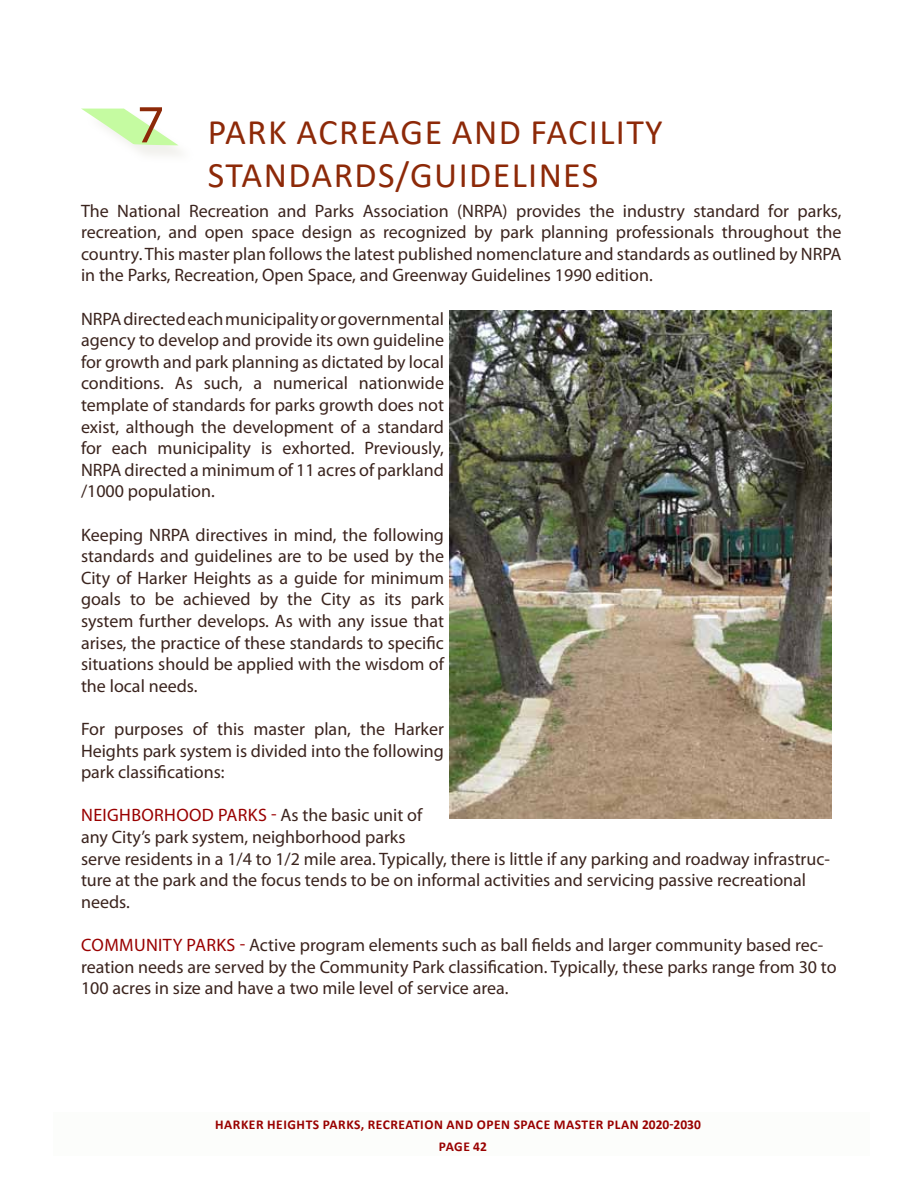
<style>
.page{position:relative;width:918px;height:1188px;background:#fff}
.page>*{position:absolute;margin:0;border:0;box-sizing:border-box;transform-origin:0 0}
.t1{font:54px "Myriad Pro";color:#8d2908}
.t2{font:36px/43.2px "Calibri";letter-spacing:.04em;color:#8d2908}
.t3{font:18px/21.6px "Myriad Pro";color:#3b241e}
.t4{font:700 13.5px "Calibri";letter-spacing:.04em;color:#990100}
.t5{font:700 13.5px "Calibri";color:#990100}
.s1{color:#990100}
</style>
<div class="page">
<div style="left:53px;top:1112px;width:816px;height:44px;background:#fcfdfb"></div>
<div style="left:85px;top:111px;width:111px;height:53px;background:#d1cfc2;opacity:.75"></div>
<svg style="left:82px;top:109px;width:97px;height:36px"></svg>
<img style="left:450px;top:310px;width:381px;height:508px">
<h1 class="t1" style="left:137px;top:91px;width:29px">7</h1>
<h2 class="t2" style="left:208px;top:110px;width:457px">PARK ACREAGE AND FACILITY<br>STANDARDS/GUIDELINES</h2>
<p class="t3" style="left:81px;top:199px;width:392px">The National Recreation and Parks Association (NRPA</p>
<p class="t3" style="left:81px;top:199px;width:762px;text-indent:422px">) provides the industry standard for parks, recreation, and open space design as recognized by park planning professionals throughout the country. This master plan follows the latest published nomenclature and standards as outlined by NRPA<br>in the Parks, Recreation, Open Space, and Greenway Guidelines 1990 edition.</p>
<p class="t3" style="left:81px;top:307px;width:11px">NRPA</p>
<p class="t3" style="left:81px;top:307px;width:365px;text-align:justify;text-indent:42px">directed each municipality or governmental agency to develop and provide its own guideline for growth and park planning as dictated by local conditions. As such, a numerical nationwide template of standards for parks growth does not exist, although the development of a standard for each municipality is exhorted. Previously, NRPA</p>
<p class="t3" style="left:81px;top:459px;width:364px;text-indent:44px">directed a minimum of 11 acres of parkland /1000 population.</p>
<p class="t3" style="left:81px;top:523px;width:79px">Keeping NRPA</p>
<p class="t3" style="left:81px;top:523px;width:365px;text-align:justify;text-indent:115px">directives in mind, the following standards and guidelines are to be used by the City of Harker Heights as a guide for minimum goals to be achieved by the City as its park system further develops. As with any issue that arises, the practice of these standards to specific situations should be applied with the wisdom of the local needs.</p>
<p class="t3" style="left:81px;top:718px;width:364px;text-align:justify">For purposes of this master plan, the Harker Heights park system is divided into the following park classifications:</p>
<p class="t3" style="left:81px;top:804px;width:751px"><span class="s1">Neighborhood Parks -</span> As the basic unit of<br>any City’s park system, neighborhood parks<br>serve residents in a 1/4 to 1/2 mile area. Typically, there is little if any parking and roadway infrastruc&shy;ture at the park and the focus tends to be on informal activities and servicing passive recreational needs.</p>
<p class="t3" style="left:81px;top:934px;width:757px"><span class="s1">Community Parks -</span> Active program elements such as ball fields and larger community based rec&shy;reation needs are served by the Community Park classification. Typically, these parks range from 30 to<br>100 acres in size and have a two mile level of service area.</p>
<p class="t4" style="left:215px;top:1115px;width:360px">HARKER HEIGHTS PARKS, RECREATION AND OPEN SPACE MASTER</p>
<p class="t5" style="left:607px;top:1115px;width:95px">PLAN 2020-2030</p>
<p class="t4" style="left:439px;top:1137px;width:50px">PAGE 42</p>
</div>
